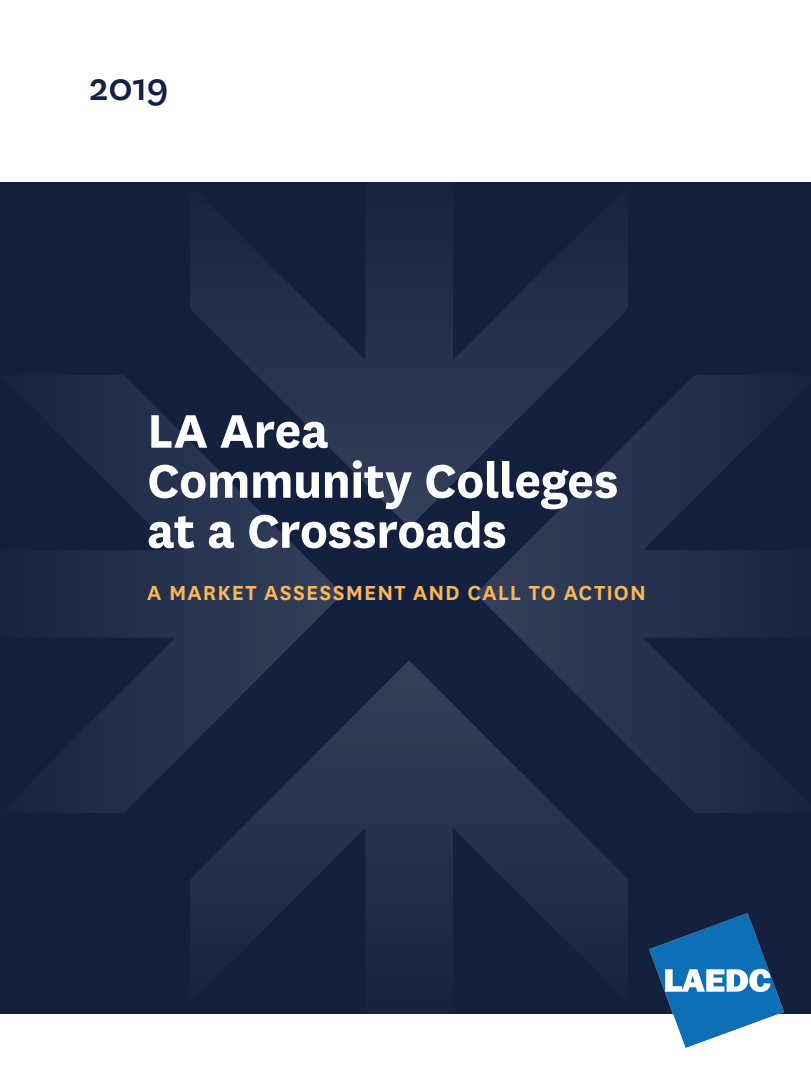
<style>
.page{position:relative;width:811px;height:1081px;background:#fff}
.page>*{position:absolute;margin:0;border:0;box-sizing:border-box;transform-origin:0 0}
.t1{font:700 55px/50px "National";letter-spacing:-.01em;color:#fff}
.t2{font:500 42.5px "National";color:#13213f}
.t3{font:600 23.75px "National";letter-spacing:.045em;color:#fbb656}
</style>
<div class="page">
<div style="left:0;top:182px;width:810px;height:831px;background:#13213f"></div>
<img style="left:648px;top:913px;width:135px;height:134px">
<svg style="left:190px;top:264px;width:437px;height:263px;fill:#222f4b"></svg>
<svg style="left:190px;top:661px;width:437px;height:264px;fill:#222f4b"></svg>
<svg style="left:79px;top:375px;width:263px;height:437px"></svg>
<svg style="left:475px;top:375px;width:265px;height:437px"></svg>
<p class="t2" style="left:89px;top:58px;width:81px">2019</p>
<p class="t1" style="left:147px;top:401px;width:472px">LA Area<br>Community Colleges at a Crossroads</p>
<p class="t3" style="left:147px;top:576px;width:500px">A MARKET ASSESSMENT AND CALL TO ACTION</p>
</div>
